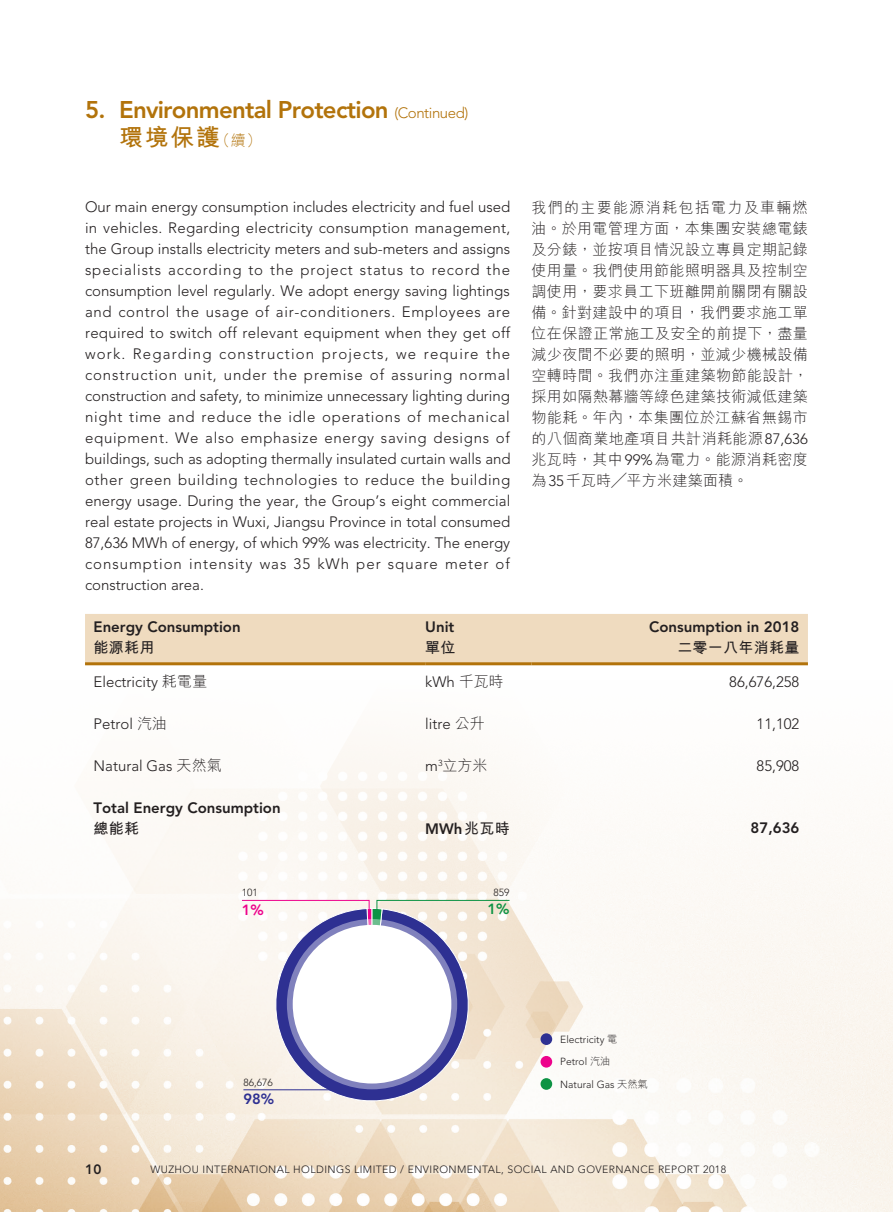
<style>
.page{position:relative;width:893px;height:1212px;background:#fff}
.page>*{position:absolute;margin:0;border:0;box-sizing:border-box;transform-origin:0 0}
.t1{font:800 24px "Avenir LT Std";letter-spacing:-.03em;color:#b2730b}
.t2{font:700 24px "M Hei HK";color:#b2730b}
._00_txt_E{font:300 15px/21px "Avenir LT Std";color:#231f20;text-align:justify}
._000_txt_C{font:300 15px/21px "M Hei HK";letter-spacing:.03em;color:#231f20;text-align:justify}
._50_Table_txt{font:800 15px "Avenir LT Std";color:#231f20}
._50_Table_txt-2{font:300 15px "Avenir LT Std";color:#231f20}
._50_Table_txt-3{font:700 15px "M Hei HK";letter-spacing:.02em;color:#231f20}
._000_txt_C-2{font:800 15px "Avenir LT Std";color:#231f20}
._00_txt_E-2{font:300 15px "M Hei HK";color:#231f20}
.t3{font:800 14.7px "Avenir LT Std";color:#2e3092}
.t4{font:800 14.7px "Avenir LT Std";color:#ed028c}
.t5{font:800 14.7px "Avenir LT Std";color:#0d9344}
.t6{font:800 13.5px "Avenir LT Std";color:#231f20}
.t7{font:300 10.5px "Avenir LT Std";letter-spacing:.04em;color:#231f20}
.t8{font:300 10.35px/22.2px "Avenir LT Std";color:#231f20}
.s1{font-weight:300;font-size:15px}
.s2{font-family:"Avenir LT Std"}
.s3{font-family:"M Hei HK"}
.s4{font-family:"M Hei HK";font-weight:700}
</style>
<div class="page">
<img style="left:0;top:739px;width:893px;height:473px">
<div style="left:85px;top:614px;width:723px;height:48px;background:#efdbbf"></div>
<hr style="left:85px;top:662px;width:340px;height:3px;background:#b2730b">
<hr style="left:425px;top:662px;width:106px;height:3px;background:#b2730b">
<hr style="left:531px;top:662px;width:277px;height:3px;background:#b2730b">
<div style="left:541px;top:1033px;width:11px;height:12px;background:#2e3092;border-radius:50%"></div>
<div style="left:541px;top:1056px;width:11px;height:11px;background:#ed028c;border-radius:50%"></div>
<div style="left:541px;top:1078px;width:11px;height:12px;background:#0d9344;border-radius:50%"></div>
<svg style="left:241px;top:900px;width:269px;height:206px"></svg>
<p class="t1" style="left:85px;top:95px;width:385px">5. Environmental Protection <span class="s1">(Continued)</span></p>
<p class="t2" style="left:119px;top:120px;width:144px">環境保護<span class="s1">（續）</span></p>
<p class="_00_txt_E" style="left:85px;top:197px;width:427px">Our main energy consumption includes electricity and fuel used in vehicles. Regarding electricity consumption management, the Group installs electricity meters and sub-meters and assigns specialists according to the project status to record the consumption level regularly. We adopt energy saving lightings and control the usage of air-conditioners. Employees are required to switch off relevant equipment when they get off work. Regarding construction projects, we require the construction unit, under the premise of assuring normal construction and safety, to minimize unnecessary lighting during night time and reduce the idle operations of mechanical equipment. We also emphasize energy saving designs of buildings, such as adopting thermally insulated curtain walls and other green building technologies to reduce the building energy usage. During the year, the Group’s eight commercial real estate projects in Wuxi, Jiangsu Province in total consumed 87,636 MWh of energy, of which 99% was electricity. The energy consumption intensity was 35 kWh per square meter of construction area.</p>
<p class="_50_Table_txt" style="left:94px;top:618px;width:149px">Energy Consumption</p>
<p class="_50_Table_txt-3" style="left:94px;top:637px;width:62px">能源耗用</p>
<p class="_50_Table_txt" style="left:425px;top:618px;width:31px">Unit</p>
<p class="_50_Table_txt-3" style="left:425px;top:637px;width:32px">單位</p>
<p class="_000_txt_C" style="left:531px;top:197px;width:278px">我們的主要能源消耗包括電力及車輛燃油。於用電管理方面，本集團安裝總電錶及分錶，並按項目情況設立專員定期記錄使用量。我們使用節能照明器具及控制空調使用，要求員工下班離開前關閉有關設備。針對建設中的項目，我們要求施工單位在保證正常施工及安全的前提下，盡量減少夜間不必要的照明，並減少機械設備空轉時間。我們亦注重建築物節能設計，採用如隔熱幕牆等綠色建築技術減低建築物能耗。年內，本集團位於江蘇省無錫市的八個商業地產項目共計消耗能源<span class="s2">87,636</span>兆瓦時，其中<span class="s2">99%</span>為電力。能源消耗密度為<span class="s2">35</span>千瓦時╱平方米建築面積。</p>
<p class="_50_Table_txt" style="left:649px;top:618px;width:152px">Consumption in 2018</p>
<p class="_50_Table_txt-3" style="left:677px;top:637px;width:124px">二零一八年消耗量</p>
<p class="_50_Table_txt-2" style="left:94px;top:673px;width:115px">Electricity <span class="s3">耗電量</span></p>
<p class="_00_txt_E" style="left:425px;top:672px;width:80px">kWh <span class="s3">千瓦時</span></p>
<p class="_00_txt_E" style="left:729px;top:671px;width:72px">86,676,258</p>
<p class="_50_Table_txt-2" style="left:94px;top:715px;width:75px">Petrol <span class="s3">汽油</span></p>
<p class="_00_txt_E" style="left:425px;top:714px;width:61px">litre <span class="s3">公升</span></p>
<p class="_00_txt_E" style="left:756px;top:713px;width:44px">11,102</p>
<p class="_50_Table_txt-2" style="left:94px;top:757px;width:130px">Natural Gas <span class="s3">天然氣</span></p>
<p class="_00_txt_E-2" style="left:425px;top:758px;width:64px"><span class="s2">m</span><sup>3</sup>立方米</p>
<p class="_00_txt_E" style="left:756px;top:755px;width:44px">85,908</p>
<p class="_50_Table_txt" style="left:94px;top:799px;width:189px">Total Energy Consumption</p>
<p class="_50_Table_txt-3" style="left:94px;top:817px;width:47px">總能耗</p>
<p class="_000_txt_C-2" style="left:425px;top:820px;width:86px">MWh<span class="s4">兆瓦時</span></p>
<p class="_50_Table_txt" style="left:751px;top:819px;width:50px">87,636</p>
<p class="t8" style="left:242px;top:881px;width:18px">101</p>
<p class="t8" style="left:493px;top:881px;width:18px">859</p>
<p class="t5" style="left:487px;top:900px;width:24px">1%</p>
<p class="t4" style="left:242px;top:901px;width:24px">1%</p>
<p class="t8" style="left:560px;top:1028px;width:59px">Electricity <span class="s3">電<br></span>Petrol <span class="s3">汽油</span></p>
<p class="t8" style="left:243px;top:1071px;width:31px">86,676</p>
<p class="t8" style="left:560px;top:1073px;width:89px">Natural Gas <span class="s3">天然氣</span></p>
<p class="t3" style="left:243px;top:1090px;width:32px">98%</p>
<p class="t6" style="left:85px;top:1161px;width:18px">10</p>
<p class="t7" style="left:150px;top:1163px;width:577px">WUZHOU INTERNATIONAL HOLDINGS LIMITED / ENVIRONMENTAL, SOCIAL AND GOVERNANCE REPORT 2018</p>
</div>
